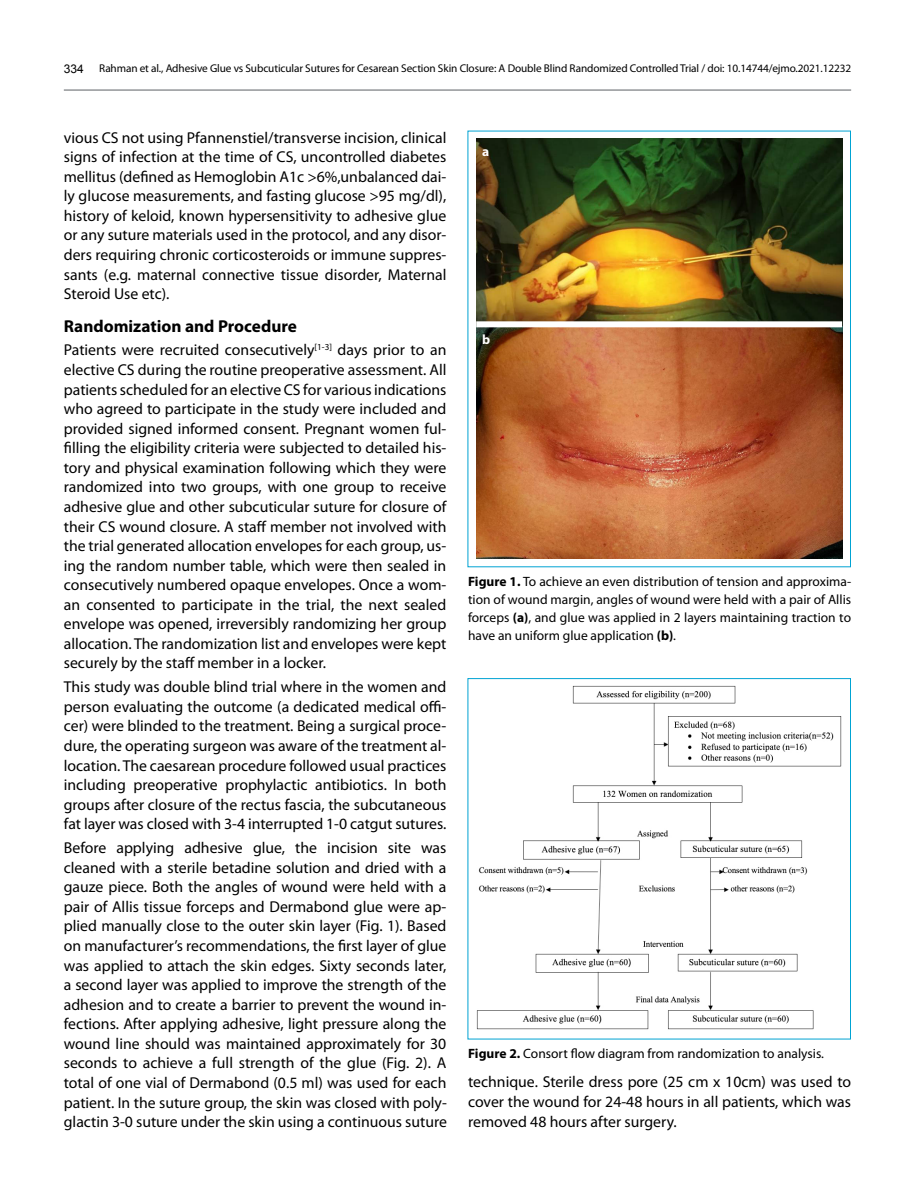
<style>
.page{position:relative;width:915px;height:1191px;background:#fff}
.page>*{position:absolute;margin:0;border:0;box-sizing:border-box;transform-origin:0 0}
.t1{font:700 17.25px "Myriad Pro";color:#000}
.t2{font:15.75px/19.5px "Myriad Pro";color:#000;text-align:justify}
.t3{font:13.5px/18px "Myriad Pro";color:#000;text-align:justify}
.t4{font:700 13.5px "Myriad Pro";color:#fff}
.t5{font:12px "Arial";color:#000}
.t6{font:11.25px "Myriad Pro";letter-spacing:-.01em;color:#000}
.s1{font-weight:700}
</style>
<div class="page">
<hr style="left:64px;top:89px;width:786px;height:2px;background:#939598">
<img style="left:476px;top:139px;width:365px;height:419px">
<div style="left:476px;top:321px;width:365px;height:6px;background:#fff"></div>
<img style="left:476px;top:685px;width:365px;height:345px">
<p class="t5" style="left:64px;top:60px;width:22px">334</p>
<p class="t6" style="left:99px;top:62px;width:753px">Rahman et al., Adhesive Glue vs Subcuticular Sutures for Cesarean Section Skin Closure: A Double Blind Randomized Controlled Trial / doi: 10.14744/ejmo.2021.12232</p>
<p class="t2" style="left:64px;top:127px;width:384px">vious CS not using Pfannenstiel/transverse incision, clinical signs of infection at the time of CS, uncontrolled diabetes mellitus (defined as Hemoglobin A1c &gt;6%,unbalanced dai&shy;ly glucose measurements, and fasting glucose &gt;95 mg/dl), history of keloid, known hypersensitivity to adhesive glue or any suture materials used in the protocol, and any disor&shy;ders requiring chronic corticosteroids or immune suppres&shy;sants (e.g. maternal connective tissue disorder, Maternal Steroid Use etc).</p>
<p class="t1" style="left:64px;top:314px;width:234px">Randomization and Procedure</p>
<p class="t2" style="left:64px;top:340px;width:384px">Patients were recruited consecutively<sup>[1-3]</sup> days prior to an elective CS during the routine preoperative assessment. All patients scheduled for an elective CS for various indications who agreed to participate in the study were included and provided signed informed consent. Pregnant women ful&shy;filling the eligibility criteria were subjected to detailed his&shy;tory and physical examination following which they were randomized into two groups, with one group to receive adhesive glue and other subcuticular suture for closure of their CS wound closure. A staff member not involved with the trial generated allocation envelopes for each group, us&shy;ing the random number table, which were then sealed in consecutively numbered opaque envelopes. Once a wom&shy;an consented to participate in the trial, the next sealed envelope was opened, irreversibly randomizing her group allocation. The randomization list and envelopes were kept securely by the staff member in a locker.</p>
<p class="t2" style="left:64px;top:677px;width:384px">This study was double blind trial where in the women and person evaluating the outcome (a dedicated medical offi&shy;cer) were blinded to the treatment. Being a surgical proce&shy;dure, the operating surgeon was aware of the treatment al&shy;location. The caesarean procedure followed usual practices including preoperative prophylactic antibiotics. In both groups after closure of the rectus fascia, the subcutaneous fat layer was closed with 3-4 interrupted 1-0 catgut sutures.</p>
<p class="t2" style="left:64px;top:838px;width:384px">Before applying adhesive glue, the incision site was cleaned with a sterile betadine solution and dried with a gauze piece. Both the angles of wound were held with a pair of Allis tissue forceps and Dermabond glue were ap&shy;plied manually close to the outer skin layer (Fig. 1). Based on manufacturer’s recommendations, the first layer of glue was applied to attach the skin edges. Sixty seconds later, a second layer was applied to improve the strength of the adhesion and to create a barrier to prevent the wound in&shy;fections. After applying adhesive, light pressure along the wound line should was maintained approximately for 30 seconds to achieve a full strength of the glue (Fig. 2). A total of one vial of Dermabond (0.5 ml) was used for each patient. In the suture group, the skin was closed with poly&shy;glactin 3-0 suture under the skin using a continuous suture</p>
<p class="t4" style="left:482px;top:142px;width:9px">a</p>
<p class="t4" style="left:482px;top:330px;width:10px">b</p>
<p class="t3" style="left:468px;top:572px;width:384px"><span class="s1">Figure 1.</span> To achieve an even distribution of tension and approxima&shy;tion of wound margin, angles of wound were held with a pair of Allis forceps <span class="s1">(a)</span>, and glue was applied in 2 layers maintaining traction to have an uniform glue application <span class="s1">(b)</span>.</p>
<p class="t3" style="left:468px;top:1044px;width:357px"><span class="s1">Figure 2.</span> Consort flow diagram from randomization to analysis.</p>
<p class="t2" style="left:468px;top:1071px;width:384px;line-height:20px">technique. Sterile dress pore (25 cm x 10cm) was used to cover the wound for 24-48 hours in all patients, which was removed 48 hours after surgery.</p>
</div>
